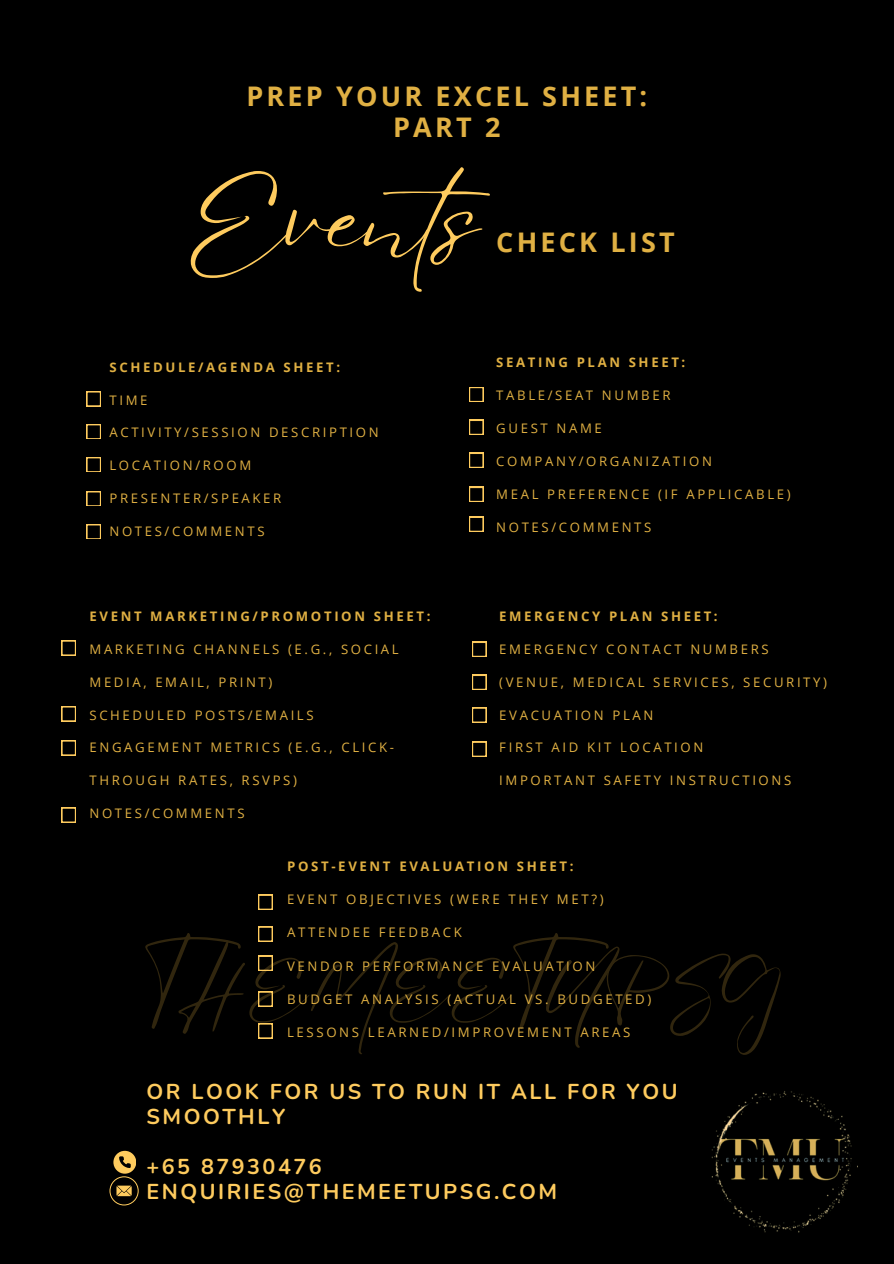
<style>
.page{position:relative;width:894px;height:1264px;background:#fff}
.page>*{position:absolute;margin:0;border:0;box-sizing:border-box;transform-origin:0 0}
.t1{font:111px "Eyesome Script";color:#fecb5e}
.t2{font:67.5px "Eyesome Script";color:#e0b043}
.t3{font:700 27px/31.5px "Open Sans";letter-spacing:.115em;color:#e0b043;text-align:center}
.t4{font:700 21.45px/25.2px "Nunito";letter-spacing:.115em;color:#fecb5e}
.t5{font:13.2px "Open Sans";letter-spacing:.2em;color:#e0b043}
.t6{font:700 13.2px "Open Sans";letter-spacing:.2em;color:#e0b043}
</style>
<div class="page">
<div style="left:0;top:0;width:893px;height:1263px;background:#000"></div>
<img style="left:711px;top:1091px;width:141px;height:141px">
<svg style="left:86px;top:391px;width:15px;height:15px"></svg>
<svg style="left:86px;top:424px;width:15px;height:15px"></svg>
<svg style="left:86px;top:457px;width:15px;height:15px"></svg>
<svg style="left:86px;top:491px;width:15px;height:15px"></svg>
<svg style="left:86px;top:524px;width:15px;height:15px"></svg>
<svg style="left:469px;top:387px;width:14px;height:14px"></svg>
<svg style="left:469px;top:420px;width:14px;height:14px"></svg>
<svg style="left:469px;top:453px;width:14px;height:14px"></svg>
<svg style="left:469px;top:487px;width:14px;height:14px"></svg>
<svg style="left:472px;top:642px;width:14px;height:14px"></svg>
<svg style="left:472px;top:675px;width:14px;height:14px"></svg>
<svg style="left:472px;top:707px;width:14px;height:15px"></svg>
<svg style="left:472px;top:741px;width:14px;height:15px"></svg>
<svg style="left:469px;top:517px;width:14px;height:14px"></svg>
<svg style="left:61px;top:640px;width:15px;height:15px"></svg>
<svg style="left:61px;top:807px;width:15px;height:15px"></svg>
<svg style="left:61px;top:706px;width:15px;height:15px"></svg>
<svg style="left:61px;top:740px;width:15px;height:15px"></svg>
<svg style="left:258px;top:894px;width:14px;height:15px"></svg>
<svg style="left:258px;top:926px;width:14px;height:15px"></svg>
<svg style="left:258px;top:955px;width:14px;height:15px"></svg>
<svg style="left:258px;top:991px;width:14px;height:15px"></svg>
<svg style="left:258px;top:1023px;width:14px;height:15px"></svg>
<svg style="left:109px;top:1150px;width:30px;height:55px"></svg>
<h3 class="t3" style="left:246px;top:79px;width:402px">PREP YOUR EXCEL SHEET:<br>PART 2</h3>
<p class="t1" style="left:185px;top:145px;width:349px">Events</p>
<p class="t3" style="left:496px;top:225px;width:180px">CHECK LIST</p>
<h3 class="t6" style="left:109px;top:357px;width:232px">SCHEDULE/AGENDA SHEET:</h3>
<h1 class="t5" style="left:109px;top:390px;width:40px">TIME</h1>
<p class="t5" style="left:109px;top:423px;width:270px">ACTIVITY/SESSION DESCRIPTION</p>
<p class="t5" style="left:109px;top:456px;width:143px">LOCATION/ROOM</p>
<p class="t5" style="left:109px;top:489px;width:173px">PRESENTER/SPEAKER</p>
<p class="t5" style="left:109px;top:522px;width:156px">NOTES/COMMENTS</p>
<p class="t6" style="left:89px;top:606px;width:342px">EVENT MARKETING/PROMOTION SHEET:</p>
<p class="t5" style="left:89px;top:639px;width:311px">MARKETING CHANNELS (E.G., SOCIAL</p>
<p class="t5" style="left:89px;top:672px;width:184px">MEDIA, EMAIL, PRINT)</p>
<p class="t5" style="left:89px;top:705px;width:225px">SCHEDULED POSTS/EMAILS</p>
<p class="t5" style="left:89px;top:738px;width:306px">ENGAGEMENT METRICS (E.G., CLICK-</p>
<p class="t5" style="left:89px;top:771px;width:209px">THROUGH RATES, RSVPS)</p>
<p class="t5" style="left:89px;top:804px;width:157px">NOTES/COMMENTS</p>
<p class="t6" style="left:496px;top:353px;width:190px">SEATING PLAN SHEET:</p>
<p class="t5" style="left:496px;top:386px;width:176px">TABLE/SEAT NUMBER</p>
<p class="t5" style="left:496px;top:419px;width:107px">GUEST NAME</p>
<p class="t5" style="left:496px;top:452px;width:217px">COMPANY/ORGANIZATION</p>
<p class="t5" style="left:496px;top:485px;width:296px">MEAL PREFERENCE (IF APPLICABLE)</p>
<p class="t5" style="left:496px;top:518px;width:156px">NOTES/COMMENTS</p>
<p class="t6" style="left:499px;top:606px;width:220px">EMERGENCY PLAN SHEET:</p>
<p class="t5" style="left:499px;top:639px;width:271px">EMERGENCY CONTACT NUMBERS</p>
<p class="t5" style="left:499px;top:672px;width:329px">(VENUE, MEDICAL SERVICES, SECURITY)</p>
<p class="t5" style="left:499px;top:705px;width:155px">EVACUATION PLAN</p>
<p class="t5" style="left:499px;top:738px;width:205px">FIRST AID KIT LOCATION</p>
<p class="t5" style="left:499px;top:771px;width:293px">IMPORTANT SAFETY INSTRUCTIONS</p>
<p class="t6" style="left:287px;top:857px;width:288px">POST-EVENT EVALUATION SHEET:</p>
<p class="t5" style="left:287px;top:890px;width:318px">EVENT OBJECTIVES (WERE THEY MET?)</p>
<p class="t5" style="left:287px;top:923px;width:176px">ATTENDEE FEEDBACK</p>
<p class="t5" style="left:287px;top:956px;width:310px">VENDOR PERFORMANCE EVALUATION</p>
<p class="t5" style="left:287px;top:989px;width:366px">BUDGET ANALYSIS (ACTUAL VS. BUDGETED)</p>
<p class="t5" style="left:287px;top:1022px;width:345px">LESSONS LEARNED/IMPROVEMENT AREAS</p>
<h2 class="t2" style="left:142px;top:941px;width:639px">THEMEETUPSG</h2>
<h2 class="t4" style="left:146px;top:1079px;width:532px">OR LOOK FOR US TO RUN IT ALL FOR YOU<br>SMOOTHLY</h2>
<h4 class="t4" style="left:146px;top:1154px;width:412px">+65 87930476<br>ENQUIRIES@THEMEETUPSG.COM</h4>
</div>
